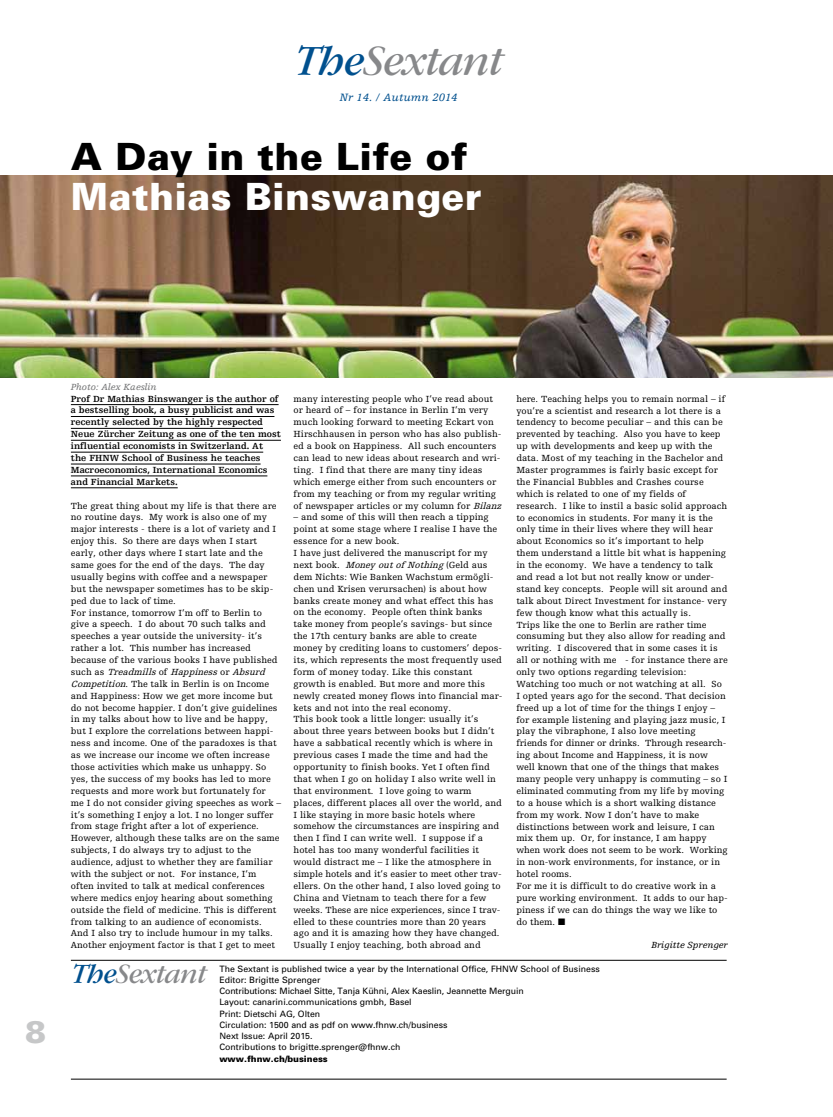
<style>
.page{position:relative;width:833px;height:1117px;background:#fff}
.page>*{position:absolute;margin:0;border:0;box-sizing:border-box;transform-origin:0 0}
.t1{font:italic 40.12px "Garamond ITCBQ";color:#87888a}
.t2{font:900 37.5px "Univers";letter-spacing:.01em;color:#fff}
.t3{font:900 37.5px "Univers";letter-spacing:.01em;color:#000}
.t4{font:900 31.25px "Univers";color:#c6c7c8}
.t5{font:italic 26px "Garamond ITCBQ";color:#87888a}
.t6{font:italic 11.25px "Egyptienne F";color:#00508e}
.t7{font:9.38px/11.9px "Egyptienne F";color:#000}
.t8{font:700 9.38px/11.9px "Egyptienne F";color:#000}
.t9{font:italic 9.38px "Egyptienne F";color:#707172}
.t10{font:italic 9.38px "Egyptienne F";color:#000}
.t11{font:8.75px/11.2px "Univers";color:#000}
.t12{font:900 8.75px "Univers";color:#000}
.s1{color:#00508e}
.s2{font-style:italic}
</style>
<div class="page">
<img style="left:0;top:176px;width:833px;height:202px">
<hr style="left:71px;top:404px;width:207px;height:1px;background:#000">
<hr style="left:71px;top:416px;width:203px;height:1px;background:#000">
<hr style="left:71px;top:428px;width:192px;height:1px;background:#000">
<hr style="left:71px;top:440px;width:210px;height:1px;background:#000">
<hr style="left:71px;top:452px;width:192px;height:1px;background:#000">
<hr style="left:71px;top:463px;width:190px;height:1px;background:#000">
<hr style="left:71px;top:475px;width:196px;height:1px;background:#000">
<hr style="left:71px;top:487px;width:107px;height:1px;background:#000">
<hr style="left:71px;top:959px;width:655px;height:1px;background:#000">
<hr style="left:71px;top:1078px;width:655px;height:1px;background:#000">
<h1 class="t1" style="left:294px;top:38px;width:209px"><span class="s1">The</span>Sextant</h1>
<p class="t6" style="left:340px;top:91px;width:119px">Nr 14. / Autumn 2014</p>
<h2 class="t3" style="left:71px;top:133px;width:398px">A Day in the Life of</h2>
<h2 class="t2" style="left:71px;top:173px;width:412px">Mathias Binswanger</h2>
<h3 class="t4" style="left:25px;top:1012px;width:22px">8</h3>
<p class="t9" style="left:71px;top:381px;width:87px">Photo: Alex Kaeslin</p>
<p class="t8" style="left:71px;top:392px;width:211px">Prof Dr Mathias Binswanger is the author of a bestselling book, a busy publicist and was recently selected by the highly respected Neue Zürcher Zeitung as one of the ten most influential economists in Switzerland. At the FHNW School of Business he teaches Macroeconomics, International Economics and Financial Markets.</p>
<p class="t7" style="left:71px;top:499px;width:212px">The great thing about my life is that there are no routine days. My work is also one of my major interests - there is a lot of variety and I enjoy this. So there are days when I start early, other days where I start late and the same goes for the end of the days. The day usually begins with coffee and a newspaper but the newspaper sometimes has to be skip&shy;ped due to lack of time.<br>For instance, tomorrow I’m off to Berlin to give a speech. I do about 70 such talks and speeches a year outside the university- it’s rather a lot. This number has increased because of the various books I have published s u c h a s <span class="s2">Treadmills</span>o f <span class="s2">Happiness</span>o r <span class="s2">Absurd Competition</span>. The talk in Berlin is on Income and Happiness: How we get more income but do not become happier. I don’t give guidelines in my talks about how to live and be happy, but I explore the correlations between happi&shy;ness and income. One of the paradoxes is that as we increase our income we often increase those activities which make us unhappy. So yes, the success of my books has led to more requests and more work but fortunately for<br>me I do not consider giving speeches as work – it’s something I enjoy a lot. I no longer suffer from stage fright after a lot of experience.<br>However, although these talks are on the same subjects, I do always try to adjust to the audience, adjust to whether they are familiar with the subject or not. For instance, I’m often invited to talk at medical conferences where medics enjoy hearing about something outside the field of medicine. This is different from talking to an audience of economists.<br>And I also try to include humour in my talks.<br>Another enjoyment factor is that I get to meet</p>
<p class="t11" style="left:219px;top:962px;width:382px">The Sextant is published twice a year by the International Office, FHNW School of Business Editor: Brigitte Sprenger<br>Contributions: Michael Sitte, Tanja Kühni, Alex Kaeslin, Jeannette Merguin<br>Layout: canarini.communications gmbh, Basel<br>Print: Dietschi AG, Olten<br>Circulation: 1500 and as pdf on www.fhnw.ch/business<br>Next Issue: April 2015.<br>Contributions to brigitte.sprenger@fhnw.ch</p>
<p class="t12" style="left:219px;top:1052px;width:110px">www.fhnw.ch/business</p>
<p class="t7" style="left:294px;top:392px;width:212px">many interesting people who I’ve read about or heard of – for instance in Berlin I’m very much looking forward to meeting Eckart von Hirschhausen in person who has also publish&shy;ed a book on Happiness. All such encounters can lead to new ideas about research and wri&shy;ting. I find that there are many tiny ideas which emerge either from such encounters or from my teaching or from my regular writing of newspaper articles or my column for <span class="s2">Bilanz</span></p>
<p class="t7" style="left:294px;top:511px;width:210px">– and some of this will then reach a tipping point at some stage where I realise I have the essence for a new book.<br>I have just delivered the manuscript for my next book. <span class="s2">Moneyoutof Nothing</span>(Geld aus dem Nichts: Wie Banken Wachstum ermögli&shy;chen und Krisen verursachen) is about how banks create money and what effect this has on the economy. People often think banks take money from people’s savings- but since the 17th century banks are able to create money by crediting loans to customers’ depos&shy;its, which represents the most frequently used form of money today. Like this constant growth is enabled. But more and more this newly created money flows into financial mar&shy;kets and not into the real economy.<br>This book took a little longer: usually it’s about three years between books but I didn’t have a sabbatical recently which is where in previous cases I made the time and had the opportunity to finish books. Yet I often find that when I go on holiday I also write well in that environment. I love going to warm places, different places all over the world, and I like staying in more basic hotels where somehow the circumstances are inspiring and then I find I can write well. I suppose if a hotel has too many wonderful facilities it would distract me – I like the atmosphere in simple hotels and it’s easier to meet other trav&shy;ellers. On the other hand, I also loved going to China and Vietnam to teach there for a few weeks. These are nice experiences, since I trav&shy;elled to these countries more than 20 years ago and it is amazing how they have changed.<br>Usually I enjoy teaching, both abroad and</p>
<p class="t7" style="left:516px;top:392px;width:213px">here. Teaching helps you to remain normal – if you’re a scientist and research a lot there is a tendency to become peculiar – and this can be prevented by teaching. Also you have to keep up with developments and keep up with the data. Most of my teaching in the Bachelor and Master programmes is fairly basic except for the Financial Bubbles and Crashes course which is related to one of my fields of research. I like to instil a basic solid approach to economics in students. For many it is the only time in their lives where they will hear about Economics so it’s important to help them understand a little bit what is happening in the economy. We have a tendency to talk and read a lot but not really know or under&shy;stand key concepts. People will sit around and talk about Direct Investment for instance- very few though know what this actually is.<br>Trips like the one to Berlin are rather time consuming but they also allow for reading and writing. I discovered that in some cases it is all or nothing with me - for instance there are only two options regarding television:<br>Watching too much or not watching at all. So I opted years ago for the second. That decision freed up a lot of time for the things I enjoy – for example listening and playing jazz music, I play the vibraphone, I also love meeting friends for dinner or drinks. Through research&shy;ing about Income and Happiness, it is now well known that one of the things that makes many people very unhappy is commuting – so I eliminated commuting from my life by moving to a house which is a short walking distance from my work. Now I don’t have to make distinctions between work and leisure, I can mix them up. Or, for instance, I am happy when work does not seem to be work. Working in non-work environments, for instance, or in hotel rooms.<br>For me it is difficult to do creative work in a pure working environment. It adds to our hap&shy;piness if we can do things the way we like to do them. ■</p>
<p class="t10" style="left:651px;top:940px;width:78px">Brigitte Sprenger</p>
<h3 class="t5" style="left:71px;top:958px;width:136px"><span class="s1">The</span>Sextant</h3>
</div>
